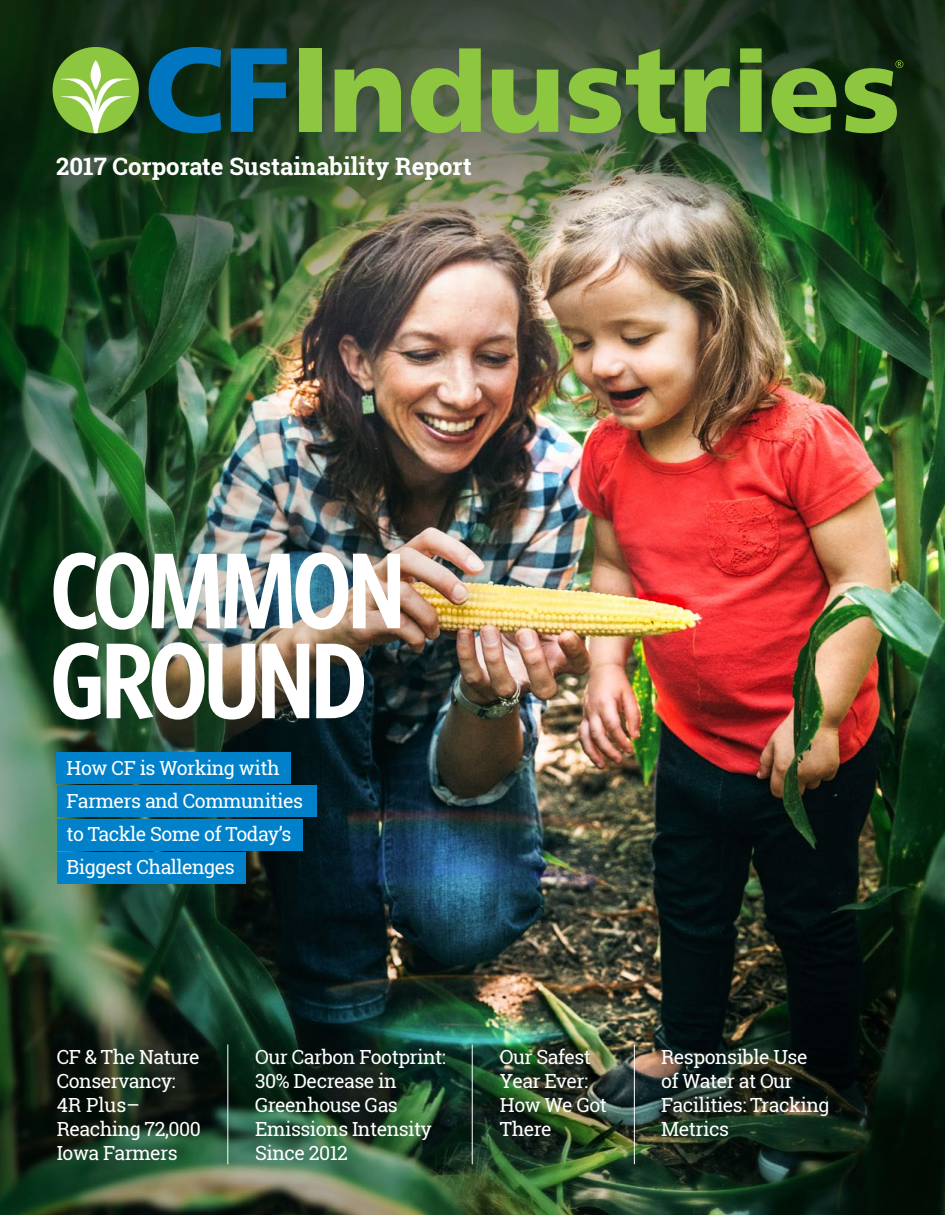
<style>
.page{position:relative;width:945px;height:1215px;background:#fff}
.page>*{position:absolute;margin:0;border:0;box-sizing:border-box;transform-origin:0 0}
.t1{font:600 108px/90px "Whitney Condensed";letter-spacing:-.035em;color:#fff}
.t2{font:700 24px "Roboto Slab";color:#fff}
.t3{font:19.5px/24px "Roboto Slab";letter-spacing:-.025em;color:#fff}
</style>
<div class="page">
<img style="left:0;top:0;width:945px;height:1215px">
<svg style="left:149px;top:47px;width:72px;height:86px;background:#064f67"></svg>
<svg style="left:231px;top:48px;width:56px;height:84px;background:#0a5d80"></svg>
<div style="left:53px;top:47px;width:86px;height:86px;background:#8dc63f;border-radius:50%"></div>
<svg style="left:53px;top:60px;width:89px;height:73px"></svg>
<div style="left:299px;top:48px;width:23px;height:84px;background:#8dc63f"></div>
<svg style="left:335px;top:68px;width:66px;height:64px;background:#78a540"></svg>
<svg style="left:411px;top:48px;width:70px;height:85px;background:#779f43"></svg>
<svg style="left:492px;top:70px;width:66px;height:63px;background:#7ca943"></svg>
<svg style="left:569px;top:49px;width:107px;height:84px;background:#638a3b"></svg>
<svg style="left:685px;top:68px;width:45px;height:64px;background:#6a953e"></svg>
<svg style="left:740px;top:48px;width:22px;height:84px;background:#81b63b"></svg>
<svg style="left:772px;top:68px;width:64px;height:65px;background:#669433"></svg>
<svg style="left:845px;top:60px;width:58px;height:73px;background:#527c28"></svg>
<hr style="left:227px;top:1044px;width:1px;height:120px;background:#fff">
<hr style="left:634px;top:1044px;width:1px;height:120px;background:#fff">
<hr style="left:472px;top:1044px;width:1px;height:120px;background:#fff">
<div style="left:57px;top:752px;width:234px;height:32px;background:#0081c9"></div>
<div style="left:57px;top:786px;width:259px;height:31px;background:#0081c9"></div>
<div style="left:57px;top:819px;width:245px;height:31px;background:#0081c9"></div>
<div style="left:57px;top:852px;width:189px;height:32px;background:#0081c9"></div>
<p class="t2" style="left:56px;top:150px;width:417px">2017 Corporate Sustainability Report</p>
<h1 class="t1" style="left:51px;top:541px;width:356px">COMMON<br>GROUND</h1>
<p class="t3" style="left:67px;top:752px;width:238px;line-height:33px">How CF is Working with<br>Farmers and Communities to Tackle Some of Today’s<br>Biggest Challenges</p>
<p class="t3" style="left:57px;top:1045px;width:146px">CF &amp; The Nature<br>Conservancy:<br>4R Plus–<br>Reaching 72,000<br>Iowa Farmers</p>
<p class="t3" style="left:255px;top:1045px;width:192px">Our Carbon Footprint:<br>30% Decrease in<br>Greenhouse Gas<br>Emissions Intensity<br>Since 2012</p>
<p class="t3" style="left:500px;top:1045px;width:109px">Our Safest<br>Year Ever:<br>How We Got<br>There</p>
<p class="t3" style="left:661px;top:1045px;width:170px">Responsible Use of Water at Our<br>Facilities: Tracking<br>Metrics</p>
</div>
